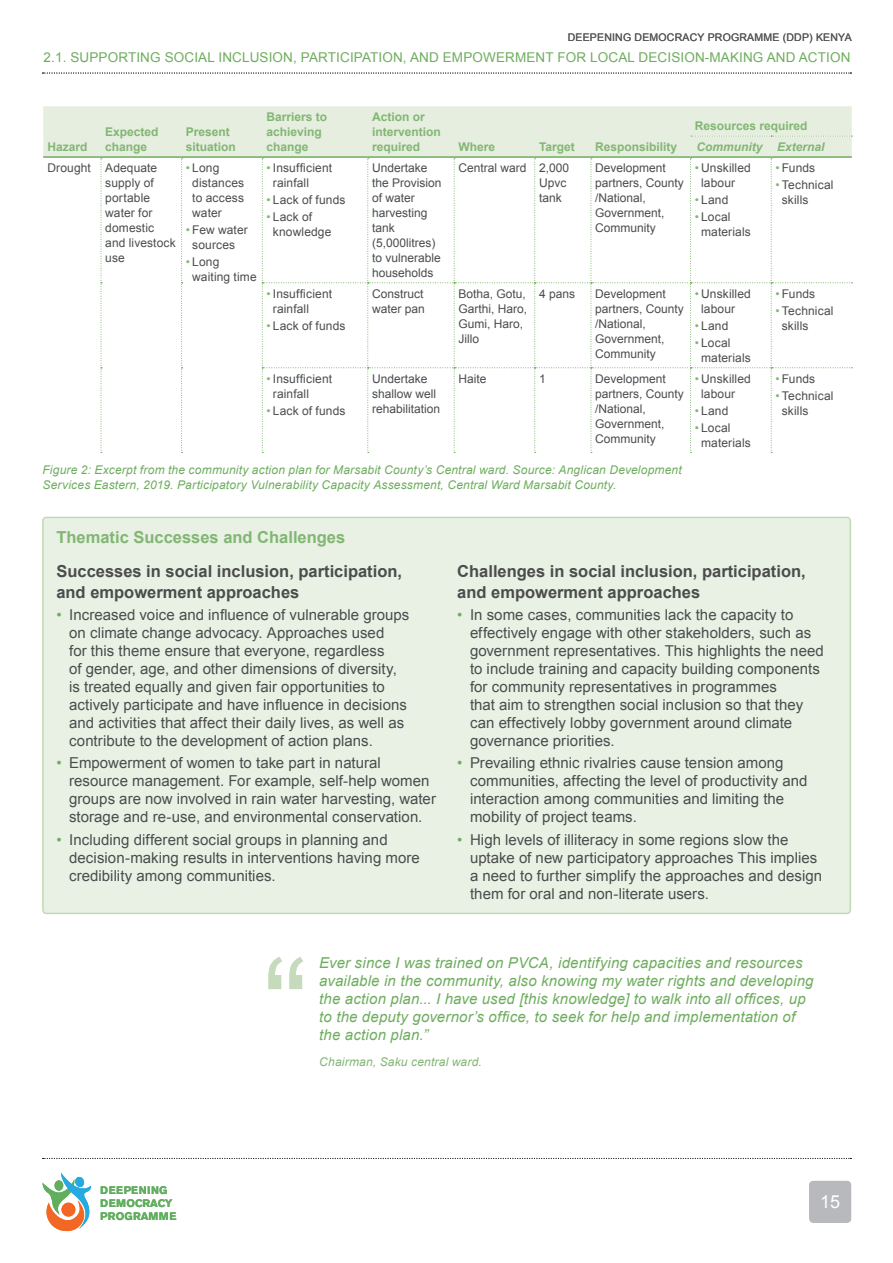
<style>
.page{position:relative;width:893px;height:1263px;background:#fff}
.page>*{position:absolute;margin:0;border:0;box-sizing:border-box;transform-origin:0 0}
.t1{font:18px "Arial";color:#fff}
.H3_and_boxH{font:700 16.5px/21px "Arial";color:#4b4c4d}
.H3_and_box_H_Green_a{font:700 16.5px "Arial";color:#82b673}
.t2{font:15px/18px "Arial";letter-spacing:.005em;color:#4b4c4d}
.t3{font:italic 15px/18px "Arial";letter-spacing:.01em;color:#6ead5e}
.t4{font:13.5px "Arial";letter-spacing:.01em;color:#6ead5e}
.H3_and_boxH-2{font:12px/15px "Arial";color:#4b4c4d}
.t5{font:italic 12px/15px "Arial";letter-spacing:.02em;color:#6ead5e}
.H3_and_boxH-3{font:700 12px/15px "Arial";color:#82b673}
.Table_body_small{font:12px/15px "Arial";letter-spacing:.01em;color:#4b4c4d}
.QuotePerson{font:italic 12px "Arial";letter-spacing:.015em;color:#82b673}
.H3_and_boxH-4{font:italic 700 12px "Arial";color:#82b673}
.t6{font:700 10.95px/13px "Akzidenz Grotesk BE";letter-spacing:.02em;color:#60ae5e}
.t7{font:10.5px "Arial";letter-spacing:.02em;color:#57585a}
.s1{color:#82b673}
.s2{color:#6ead5e}
</style>
<div class="page">
<svg style="left:43px;top:73px;width:808px;height:1px"></svg>
<svg style="left:43px;top:1172px;width:48px;height:59px"></svg>
<svg style="left:43px;top:1158px;width:808px;height:1px"></svg>
<div style="left:809px;top:1181px;width:42px;height:42px;background:#b8b9bc;border-radius:4px"></div>
<div style="left:43px;top:517px;width:807px;height:396px;background:#e8f1e4;border-radius:4px"></div>
<div style="left:42px;top:517px;width:809px;height:397px;border:2px solid #c2d8b7;border-radius:4px"></div>
<svg style="left:268px;top:957px;width:35px;height:32px"></svg>
<svg style="left:43px;top:106px;width:809px;height:347px"></svg>
<p class="t7" style="left:568px;top:30px;width:285px">DEEPENING DEMOCRACY PROGRAMME (DDP) KENYA</p>
<p class="t4" style="left:44px;top:48px;width:808px">2.1. SUPPORTING SOCIAL INCLUSION, PARTICIPATION, AND EMPOWERMENT FOR LOCAL DECISION-MAKING AND ACTION</p>
<p class="H3_and_boxH-3" style="left:47px;top:140px;width:42px">Hazard</p>
<p class="H3_and_boxH-3" style="left:105px;top:125px;width:55px">Expected change</p>
<p class="H3_and_boxH-3" style="left:186px;top:125px;width:52px">Present situation</p>
<p class="Table_body_small" style="left:47px;top:160px;width:45px">Drought</p>
<p class="Table_body_small" style="left:105px;top:160px;width:72px">Adequate supply of portable water for domestic and livestock use</p>
<p class="H3_and_boxH-2" style="left:192px;top:160px;width:53px;text-indent:-6px"><span class="s1">•</span> Long distances to access water</p>
<p class="H3_and_boxH-2" style="left:186px;top:222px;width:63px;text-align:center"><span class="s1">•</span> Few water sources</p>
<p class="H3_and_boxH-2" style="left:192px;top:254px;width:66px;text-indent:-6px"><span class="s1">•</span> Long waiting time</p>
<p class="H3_and_boxH-3" style="left:267px;top:110px;width:62px">Barriers to achieving change</p>
<p class="H3_and_boxH-3" style="left:372px;top:110px;width:70px">Action or intervention required</p>
<p class="H3_and_boxH-3" style="left:458px;top:140px;width:38px">Where</p>
<p class="H3_and_boxH-3" style="left:539px;top:140px;width:37px">Target</p>
<p class="H3_and_boxH-3" style="left:595px;top:140px;width:84px">Responsibility</p>
<p class="H3_and_boxH-3" style="left:695px;top:119px;width:114px">Resources required</p>
<p class="H3_and_boxH-4" style="left:696px;top:139px;width:68px">Community</p>
<p class="H3_and_boxH-4" style="left:777px;top:139px;width:49px">External</p>
<p class="H3_and_boxH-2" style="left:273px;top:160px;width:61px;text-indent:-6px"><span class="s1">•</span> Insufficient rainfall</p>
<p class="H3_and_boxH-2" style="left:267px;top:192px;width:80px"><span class="s1">•</span> Lack of funds</p>
<p class="H3_and_boxH-2" style="left:273px;top:209px;width:60px;text-indent:-6px"><span class="s1">•</span> Lack of knowledge</p>
<p class="H3_and_boxH-2" style="left:273px;top:286px;width:61px;text-indent:-6px"><span class="s1">•</span> Insufficient rainfall</p>
<p class="H3_and_boxH-2" style="left:267px;top:318px;width:80px"><span class="s1">•</span> Lack of funds</p>
<p class="H3_and_boxH-2" style="left:273px;top:371px;width:61px;text-indent:-6px"><span class="s1">•</span> Insufficient rainfall</p>
<p class="H3_and_boxH-2" style="left:267px;top:403px;width:80px"><span class="s1">•</span> Lack of funds</p>
<p class="H3_and_boxH-2" style="left:372px;top:160px;width:71px">Undertake the Provision of water harvesting tank (5,000litres) to vulnerable households</p>
<p class="H3_and_boxH-2" style="left:458px;top:160px;width:70px">Central ward</p>
<p class="H3_and_boxH-2" style="left:539px;top:160px;width:32px">2,000<br>Upvc tank</p>
<p class="H3_and_boxH-2" style="left:595px;top:160px;width:90px">Development partners, County /National,<br>Government,<br>Community</p>
<p class="H3_and_boxH-2" style="left:701px;top:160px;width:51px;text-indent:-6px"><span class="s1">•</span> Unskilled labour</p>
<p class="H3_and_boxH-2" style="left:695px;top:192px;width:35px"><span class="s1">•</span> Land</p>
<p class="H3_and_boxH-2" style="left:701px;top:209px;width:51px;text-indent:-6px"><span class="s1">•</span> Local materials</p>
<p class="H3_and_boxH-2" style="left:372px;top:286px;width:54px">Construct water pan</p>
<p class="H3_and_boxH-2" style="left:458px;top:286px;width:70px">Botha, Gotu,<br>Garthi, Haro,<br>Gumi, Haro,<br>Jillo</p>
<p class="H3_and_boxH-2" style="left:539px;top:286px;width:38px">4 pans</p>
<p class="H3_and_boxH-2" style="left:595px;top:286px;width:90px">Development partners, County /National,<br>Government,<br>Community</p>
<p class="H3_and_boxH-2" style="left:701px;top:286px;width:51px;text-indent:-6px"><span class="s1">•</span> Unskilled labour</p>
<p class="H3_and_boxH-2" style="left:695px;top:318px;width:35px"><span class="s1">•</span> Land</p>
<p class="H3_and_boxH-2" style="left:701px;top:335px;width:51px;text-indent:-6px"><span class="s1">•</span> Local materials</p>
<p class="H3_and_boxH-2" style="left:372px;top:371px;width:70px">Undertake shallow well rehabilitation</p>
<p class="H3_and_boxH-2" style="left:458px;top:371px;width:30px">Haite</p>
<p class="H3_and_boxH-2" style="left:539px;top:371px;width:8px">1</p>
<p class="H3_and_boxH-2" style="left:595px;top:371px;width:90px">Development partners, County /National,<br>Government,<br>Community</p>
<p class="H3_and_boxH-2" style="left:701px;top:371px;width:51px;text-indent:-6px"><span class="s1">•</span> Unskilled labour</p>
<p class="H3_and_boxH-2" style="left:695px;top:403px;width:35px"><span class="s1">•</span> Land</p>
<p class="H3_and_boxH-2" style="left:701px;top:420px;width:51px;text-indent:-6px"><span class="s1">•</span> Local materials</p>
<p class="H3_and_boxH-2" style="left:775px;top:160px;width:41px"><span class="s1">•</span> Funds</p>
<p class="H3_and_boxH-2" style="left:782px;top:177px;width:53px;text-indent:-6px"><span class="s1">•</span> Technical skills</p>
<p class="H3_and_boxH-2" style="left:775px;top:286px;width:41px"><span class="s1">•</span> Funds</p>
<p class="H3_and_boxH-2" style="left:782px;top:303px;width:53px;text-indent:-6px"><span class="s1">•</span> Technical skills</p>
<p class="H3_and_boxH-2" style="left:775px;top:371px;width:41px"><span class="s1">•</span> Funds</p>
<p class="H3_and_boxH-2" style="left:782px;top:388px;width:53px;text-indent:-6px"><span class="s1">•</span> Technical skills</p>
<p class="t5" style="left:43px;top:462px;width:641px">Figure 2: Excerpt from the community action plan for Marsabit County’s Central ward. Source: Anglican Development<br>Services Eastern, 2019. Participatory Vulnerability Capacity Assessment, Central Ward Marsabit County.</p>
<p class="H3_and_box_H_Green_a" style="left:56px;top:526px;width:290px">Thematic Successes and Challenges</p>
<p class="H3_and_boxH" style="left:56px;top:561px;width:347px">Successes in social inclusion, participation, and empowerment approaches</p>
<p class="t2" style="left:69px;top:606px;width:342px;text-indent:-13px"><span class="s2">•</span> Increased voice and influence of vulnerable groups on climate change advocacy. Approaches used<br>for this theme ensure that everyone, regardless<br>of gender, age, and other dimensions of diversity, is treated equally and given fair opportunities to actively participate and have influence in decisions and activities that affect their daily lives, as well as contribute to the development of action plans.</p>
<p class="t2" style="left:69px;top:754px;width:368px;text-indent:-13px"><span class="s2">•</span> Empowerment of women to take part in natural resource management. For example, self-help women groups are now involved in rain water harvesting, water storage and re-use, and environmental conservation.</p>
<p class="t2" style="left:69px;top:830px;width:352px;text-indent:-13px"><span class="s2">•</span> Including different social groups in planning and decision-making results in interventions having more credibility among communities.</p>
<p class="H3_and_boxH" style="left:457px;top:561px;width:350px">Challenges in social inclusion, participation, and empowerment approaches</p>
<p class="t2" style="left:470px;top:606px;width:355px;text-indent:-13px"><span class="s2">•</span> In some cases, communities lack the capacity to effectively engage with other stakeholders, such as government representatives. This highlights the need to include training and capacity building components for community representatives in programmes<br>that aim to strengthen social inclusion so that they can effectively lobby government around climate governance priorities.</p>
<p class="t2" style="left:470px;top:754px;width:339px;text-indent:-13px"><span class="s2">•</span> Prevailing ethnic rivalries cause tension among communities, affecting the level of productivity and interaction among communities and limiting the mobility of project teams.</p>
<p class="t2" style="left:470px;top:830px;width:354px;text-indent:-13px"><span class="s2">•</span> High levels of illiteracy in some regions slow the uptake of new participatory approaches This implies a need to further simplify the approaches and design them for oral and non-literate users.</p>
<p class="t6" style="left:100px;top:1184px;width:78px">DEEPENING<br>DEMOCRACY<br>PROGRAMME</p>
<p class="t3" style="left:319px;top:953px;width:496px">Ever since I was trained on PVCA, identifying capacities and resources available in the community, also knowing my water rights and developing the action plan... I have used [this knowledge] to walk into all offices, up to the deputy governor’s office, to seek for help and implementation of the action plan.”</p>
<p class="QuotePerson" style="left:319px;top:1054px;width:164px">Chairman, Saku central ward.</p>
<p class="t1" style="left:820px;top:1190px;width:22px">15</p>
</div>
